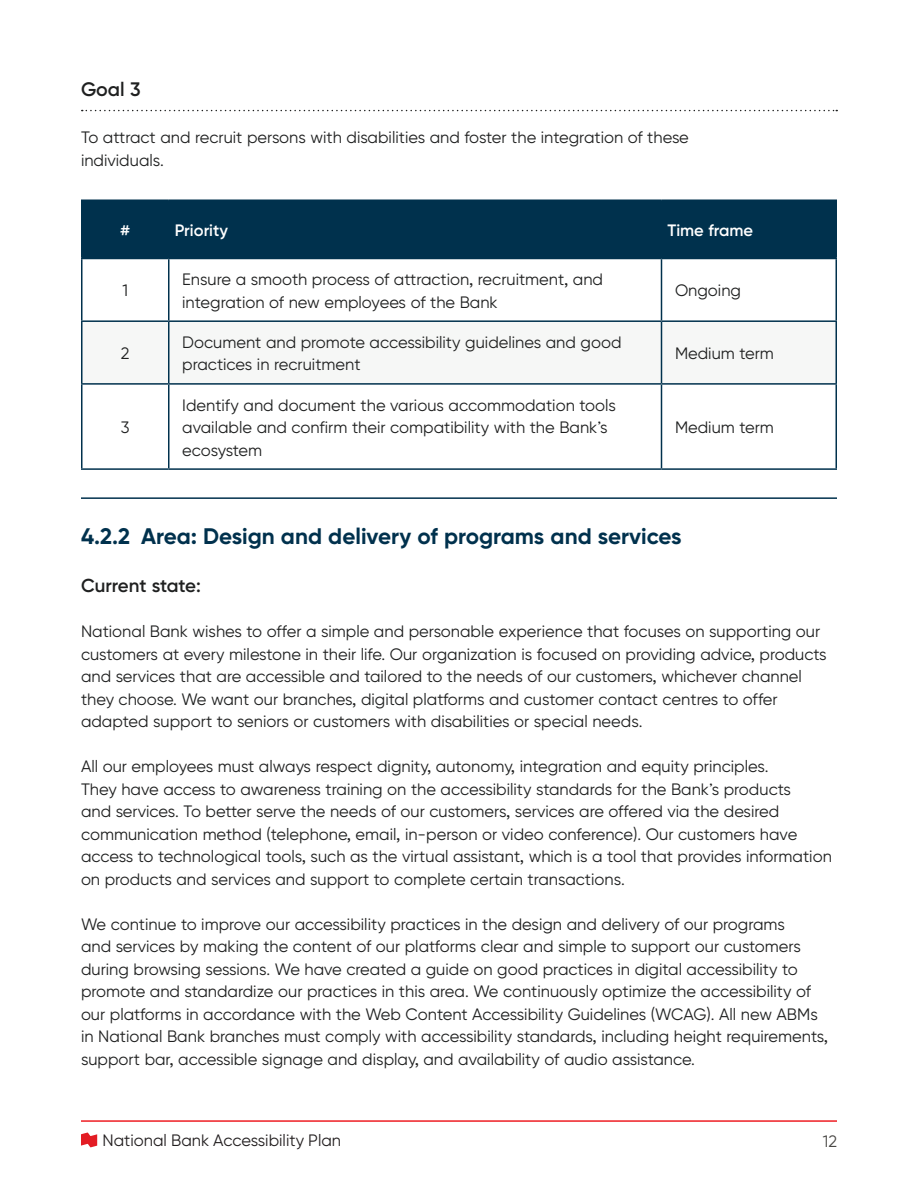
<style>
.page{position:relative;width:918px;height:1188px;background:#fff}
.page>*{position:absolute;margin:0;border:0;box-sizing:border-box;transform-origin:0 0}
.t1{font:700 22.5px "Gilroy BN";color:#00314d}
.Goals{font:600 19.5px "Gilroy BN";color:#1f2020}
.t2{font:600 18.75px "Gilroy BN";color:#1f2020}
.Paragraph{font:16.5px/22.5px "Gilroy BN";color:#1f2020}
.t3{font:16.5px "Gilroy BN";color:#231f20}
.Paragraph-2{font:600 16.5px "Gilroy BN";color:#fff}
.t4{font:16.5px "Gilroy BN";color:#4a4845}
</style>
<div class="page">
<hr style="left:81px;top:1120px;width:756px;height:2px;background:#ee1d23">
<svg style="left:81px;top:1133px;width:16px;height:14px"></svg>
<div style="left:82px;top:201px;width:754px;height:57px;background:#00314d"></div>
<div style="left:82px;top:322px;width:754px;height:61px;background:#f6f7f6"></div>
<hr style="left:81px;top:199px;width:88px;height:2px;background:#00314d">
<hr style="left:81px;top:201px;width:1px;height:57px;background:#00314d">
<hr style="left:169px;top:199px;width:493px;height:2px;background:#00314d">
<hr style="left:168px;top:201px;width:2px;height:57px;background:#00314d">
<hr style="left:662px;top:199px;width:175px;height:2px;background:#00314d">
<hr style="left:661px;top:201px;width:1px;height:57px;background:#00314d">
<hr style="left:836px;top:201px;width:1px;height:57px;background:#00314d">
<hr style="left:81px;top:258px;width:88px;height:1px;background:#00314d">
<hr style="left:81px;top:259px;width:1px;height:61px;background:#00314d">
<hr style="left:169px;top:258px;width:493px;height:1px;background:#00314d">
<hr style="left:168px;top:259px;width:2px;height:61px;background:#00314d">
<hr style="left:662px;top:258px;width:175px;height:1px;background:#00314d">
<hr style="left:661px;top:259px;width:1px;height:61px;background:#00314d">
<hr style="left:836px;top:259px;width:1px;height:61px;background:#00314d">
<hr style="left:81px;top:320px;width:88px;height:2px;background:#00314d">
<hr style="left:81px;top:322px;width:1px;height:61px;background:#00314d">
<hr style="left:169px;top:320px;width:493px;height:2px;background:#00314d">
<hr style="left:168px;top:322px;width:2px;height:61px;background:#00314d">
<hr style="left:662px;top:320px;width:175px;height:2px;background:#00314d">
<hr style="left:661px;top:322px;width:1px;height:61px;background:#00314d">
<hr style="left:836px;top:322px;width:1px;height:61px;background:#00314d">
<hr style="left:81px;top:383px;width:88px;height:2px;background:#00314d">
<hr style="left:81px;top:385px;width:1px;height:83px;background:#00314d">
<hr style="left:169px;top:383px;width:493px;height:2px;background:#00314d">
<hr style="left:168px;top:385px;width:2px;height:83px;background:#00314d">
<hr style="left:662px;top:383px;width:175px;height:2px;background:#00314d">
<hr style="left:661px;top:385px;width:1px;height:83px;background:#00314d">
<hr style="left:836px;top:385px;width:1px;height:83px;background:#00314d">
<hr style="left:81px;top:468px;width:88px;height:2px;background:#00314d">
<hr style="left:169px;top:468px;width:493px;height:2px;background:#00314d">
<hr style="left:662px;top:468px;width:175px;height:2px;background:#00314d">
<hr style="left:81px;top:497px;width:756px;height:2px;background:#00314d">
<svg style="left:82px;top:110px;width:755px;height:1px"></svg>
<p class="Goals" style="left:81px;top:77px;width:61px">Goal 3</p>
<p class="Paragraph" style="left:81px;top:126px;width:609px">To attract and recruit persons with disabilities and foster the integration of these individuals.</p>
<p class="Paragraph-2" style="left:120px;top:220px;width:12px">#</p>
<p class="Paragraph-2" style="left:175px;top:220px;width:55px">Priority</p>
<p class="Paragraph-2" style="left:668px;top:220px;width:87px">Time frame</p>
<p class="Paragraph" style="left:122px;top:279px;width:7px">1</p>
<p class="Paragraph" style="left:182px;top:268px;width:422px">Ensure a smooth process of attraction, recruitment, and integration of new employees of the Bank</p>
<p class="Paragraph" style="left:675px;top:279px;width:68px">Ongoing</p>
<p class="Paragraph" style="left:121px;top:342px;width:10px">2</p>
<p class="Paragraph" style="left:182px;top:331px;width:441px">Document and promote accessibility guidelines and good practices in recruitment</p>
<p class="Paragraph" style="left:675px;top:342px;width:100px">Medium term</p>
<p class="Paragraph" style="left:121px;top:416px;width:10px">3</p>
<p class="Paragraph" style="left:182px;top:393px;width:435px">Identify and document the various accommodation tools available and confirm their compatibility with the Bank’s ecosystem</p>
<p class="Paragraph" style="left:675px;top:416px;width:100px">Medium term</p>
<h2 class="t1" style="left:81px;top:523px;width:602px">4.2.2 Area: Design and delivery of programs and services</h2>
<h3 class="t2" style="left:81px;top:574px;width:121px">Current state:</h3>
<p class="Paragraph" style="left:81px;top:620px;width:747px">National Bank wishes to offer a simple and personable experience that focuses on supporting our customers at every milestone in their life. Our organization is focused on providing advice, products and services that are accessible and tailored to the needs of our customers, whichever channel they choose. We want our branches, digital platforms and customer contact centres to offer adapted support to seniors or customers with disabilities or special needs.</p>
<p class="Paragraph" style="left:81px;top:755px;width:752px">All our employees must always respect dignity, autonomy, integration and equity principles.<br>They have access to awareness training on the accessibility standards for the Bank’s products<br>and services. To better serve the needs of our customers, services are offered via the desired communication method (telephone, email, in-person or video conference). Our customers have access to technological tools, such as the virtual assistant, which is a tool that provides information on products and services and support to complete certain transactions.</p>
<p class="Paragraph" style="left:81px;top:913px;width:749px">We continue to improve our accessibility practices in the design and delivery of our programs<br>and services by making the content of our platforms clear and simple to support our customers during browsing sessions. We have created a guide on good practices in digital accessibility to promote and standardize our practices in this area. We continuously optimize the accessibility of our platforms in accordance with the Web Content Accessibility Guidelines (WCAG). All new ABMs in National Bank branches must comply with accessibility standards, including height requirements, support bar, accessible signage and display, and availability of audio assistance.</p>
<p class="t3" style="left:103px;top:1131px;width:240px">National Bank Accessibility Plan</p>
<p class="t4" style="left:823px;top:1131px;width:16px">12</p>
</div>
